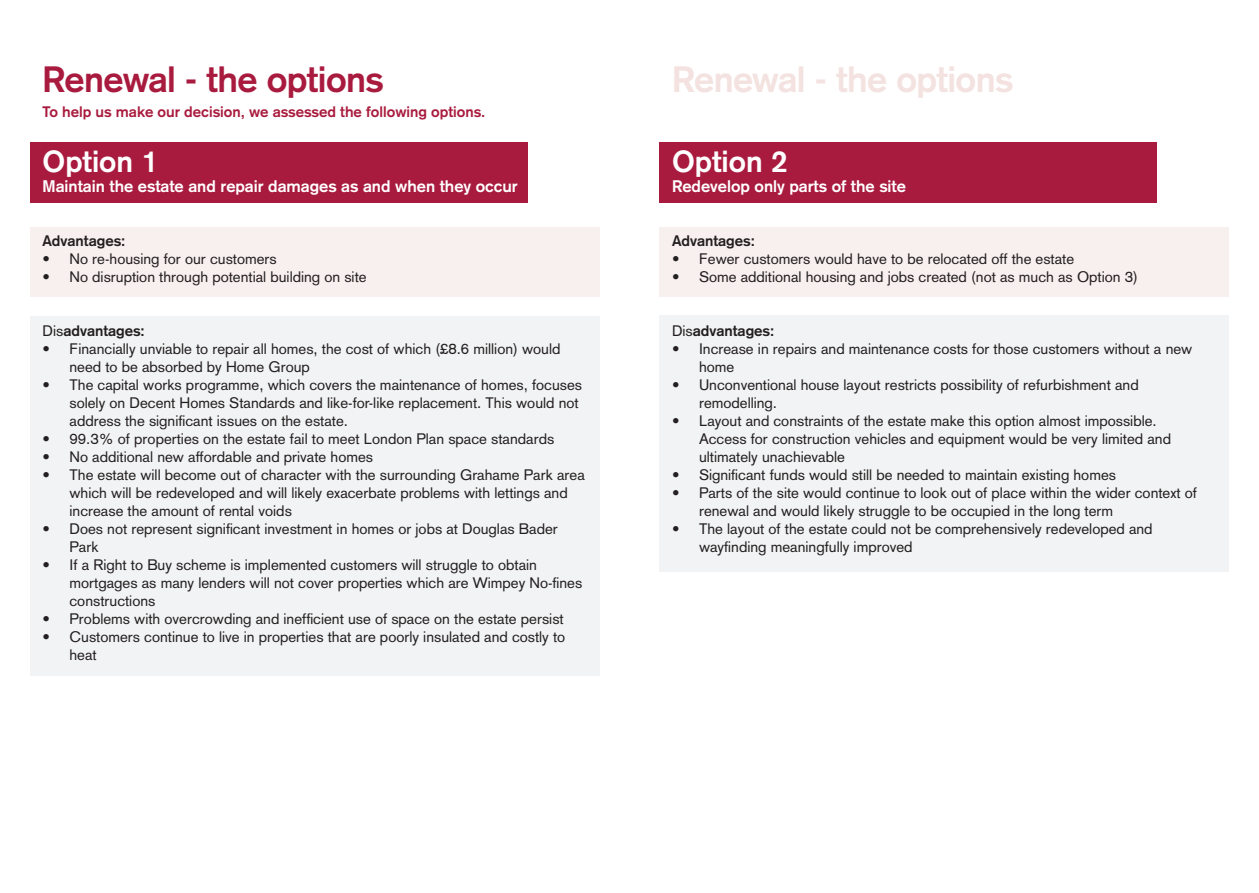
<style>
.page{position:relative;width:1259px;height:893px;background:#fff}
.page>*{position:absolute;margin:0;border:0;box-sizing:border-box;transform-origin:0 0}
.t1{font:700 36px "Akzidenz Grotesk";letter-spacing:-.015em;color:#a91b3e}
.t2{font:700 36px "Akzidenz Grotesk";letter-spacing:-.015em;color:#f3e2df}
.t3{font:700 30px "Akzidenz Grotesk";color:#fff}
.t4{font:700 16.5px "Akzidenz Grotesk";color:#fff}
.t5{font:15px/18px "Akzidenz Grotesk";color:#231f20}
.t6{font:700 15px "Akzidenz Grotesk";color:#a91b3e}
.t7{font:700 15px "Akzidenz Grotesk";color:#231f20}
.s1{font-weight:400}
</style>
<div class="page">
<div style="left:659px;top:227px;width:570px;height:70px;background:#f8f0ee"></div>
<div style="left:659px;top:142px;width:498px;height:61px;background:#a91b3e"></div>
<div style="left:659px;top:316px;width:570px;height:256px;background:#f2f3f4"></div>
<div style="left:30px;top:227px;width:570px;height:70px;background:#f8f0ee"></div>
<div style="left:30px;top:142px;width:497px;height:61px;background:#a91b3e"></div>
<div style="left:30px;top:316px;width:570px;height:359px;background:#f2f3f4"></div>
<p class="t1" style="left:43px;top:58px;width:342px">Renewal - the options</p>
<p class="t6" style="left:43px;top:102px;width:444px">To help us make our decision, we assessed the following options.</p>
<p class="t3" style="left:43px;top:144px;width:117px">Option 1</p>
<p class="t4" style="left:43px;top:176px;width:477px">Maintain the estate and repair damages as and when they occur</p>
<p class="t7" style="left:43px;top:232px;width:84px">Advantages:</p>
<p class="t5" style="left:43px;top:250px;width:236px">• No re-housing for our customers</p>
<p class="t5" style="left:43px;top:268px;width:326px">• No disruption through potential building on site</p>
<p class="t7" style="left:43px;top:322px;width:104px"><span class="s1">Dis</span>advantages:</p>
<p class="t5" style="left:70px;top:340px;width:492px;text-indent:-27px">• Financially unviable to repair all homes, the cost of which (£8.6 million) would need to be absorbed by Home Group</p>
<p class="t5" style="left:70px;top:376px;width:514px;text-indent:-27px">• The capital works programme, which covers the maintenance of homes, focuses solely on Decent Homes Standards and like-for-like replacement. This would not address the significant issues on the estate.</p>
<p class="t5" style="left:43px;top:430px;width:513px">• 99.3% of properties on the estate fail to meet London Plan space standards</p>
<p class="t5" style="left:43px;top:448px;width:332px">• No additional new affordable and private homes</p>
<p class="t5" style="left:70px;top:466px;width:517px;text-indent:-27px">• The estate will become out of character with the surrounding Grahame Park area which will be redeveloped and will likely exacerbate problems with lettings and increase the amount of rental voids</p>
<p class="t5" style="left:70px;top:520px;width:490px;text-indent:-27px">• Does not represent significant investment in homes or jobs at Douglas Bader<br>Park</p>
<p class="t5" style="left:70px;top:556px;width:514px;text-indent:-27px">• If a Right to Buy scheme is implemented customers will struggle to obtain mortgages as many lenders will not cover properties which are Wimpey No-fines constructions</p>
<p class="t5" style="left:43px;top:610px;width:523px">• Problems with overcrowding and inefficient use of space on the estate persist</p>
<p class="t5" style="left:70px;top:628px;width:497px;text-indent:-27px">• Customers continue to live in properties that are poorly insulated and costly to heat</p>
<p class="t2" style="left:672px;top:58px;width:342px">Renewal - the options</p>
<p class="t3" style="left:672px;top:144px;width:117px">Option 2</p>
<p class="t4" style="left:672px;top:176px;width:235px">Redevelop only parts of the site</p>
<p class="t7" style="left:672px;top:232px;width:84px">Advantages:</p>
<p class="t5" style="left:672px;top:250px;width:404px">• Fewer customers would have to be relocated off the estate</p>
<p class="t5" style="left:672px;top:268px;width:467px">• Some additional housing and jobs created (not as much as Option 3)</p>
<p class="t7" style="left:672px;top:322px;width:104px"><span class="s1">Dis</span>advantages:</p>
<p class="t5" style="left:699px;top:340px;width:495px;text-indent:-27px">• Increase in repairs and maintenance costs for those customers without a new home</p>
<p class="t5" style="left:699px;top:376px;width:441px;text-indent:-27px">• Unconventional house layout restricts possibility of refurbishment and remodelling.</p>
<p class="t5" style="left:699px;top:412px;width:473px;text-indent:-27px">• Layout and constraints of the estate make this option almost impossible.<br>Access for construction vehicles and equipment would be very limited and ultimately unachievable</p>
<p class="t5" style="left:672px;top:466px;width:445px">• Significant funds would still be needed to maintain existing homes</p>
<p class="t5" style="left:699px;top:484px;width:499px;text-indent:-27px">• Parts of the site would continue to look out of place within the wider context of renewal and would likely struggle to be occupied in the long term</p>
<p class="t5" style="left:699px;top:520px;width:455px;text-indent:-27px">• The layout of the estate could not be comprehensively redeveloped and wayfinding meaningfully improved</p>
</div>
